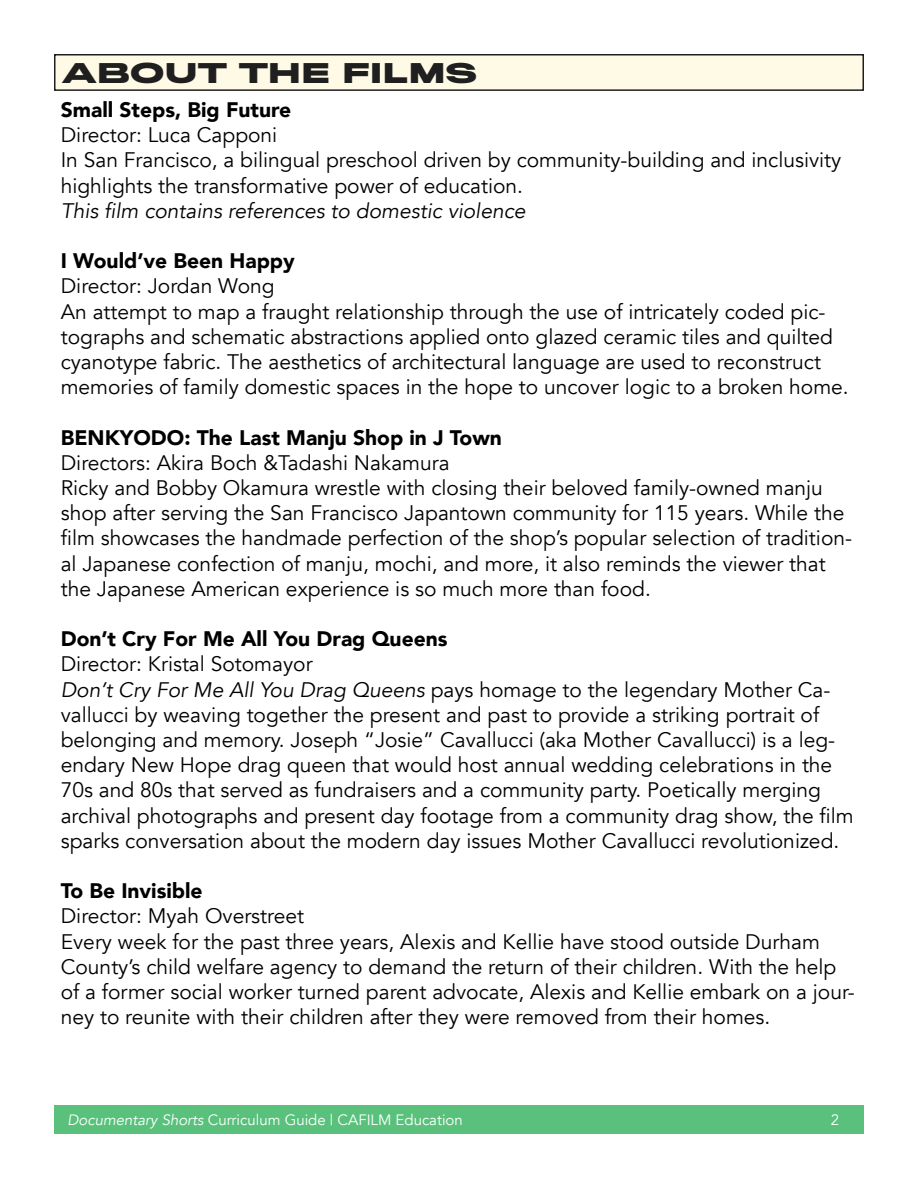
<style>
.page{position:relative;width:918px;height:1188px;background:#fff}
.page>*{position:absolute;margin:0;border:0;box-sizing:border-box;transform-origin:0 0}
.t1{font:700 25.5px "Titling Gothic FB Extended";color:#1f1f1f}
.t2{font:21px/25.2px "Avenir";color:#000}
.t3{font:900 21px "Avenir";color:#000}
.t4{font:italic 21px "Avenir";color:#000}
.t5{font:15px "Avenir";color:#fff}
.s1{font-style:italic}
</style>
<div class="page">
<div style="left:54px;top:1105px;width:810px;height:29px;background:#59c17c"></div>
<div style="left:55px;top:55px;width:808px;height:35px;background:#fffae6"></div>
<div style="left:54px;top:54px;width:810px;height:37px;border:2px solid #1f1f1f"></div>
<p class="t1" style="left:62px;top:56px;width:417px">ABOUT THE FILMS</p>
<p class="t3" style="left:61px;top:92px;width:232px">Small Steps, Big Future</p>
<p class="t2" style="left:61px;top:123px;width:782px">Director: Luca Capponi<br>In San Francisco, a bilingual preschool driven by community-building and inclusivity highlights the transformative power of education.</p>
<p class="t4" style="left:61px;top:198px;width:466px">This film contains references to domestic violence</p>
<p class="t3" style="left:61px;top:243px;width:236px">I Would’ve Been Happy</p>
<p class="t2" style="left:61px;top:274px;width:789px">Director: Jordan Wong<br>An attempt to map a fraught relationship through the use of intricately coded pic&shy;tographs and schematic abstractions applied onto glazed ceramic tiles and quilted cyanotype fabric. The aesthetics of architectural language are used to reconstruct memories of family domestic spaces in the hope to uncover logic to a broken home.</p>
<p class="t3" style="left:61px;top:419px;width:443px">BENKYODO: The Last Manju Shop in J Town</p>
<p class="t2" style="left:61px;top:450px;width:793px">Directors: Akira Boch &amp;Tadashi Nakamura<br>Ricky and Bobby Okamura wrestle with closing their beloved family-owned manju shop after serving the San Francisco Japantown community for 115 years. While the film showcases the handmade perfection of the shop’s popular selection of tradition&shy;al Japanese confection of manju, mochi, and more, it also reminds the viewer that the Japanese American experience is so much more than food.</p>
<p class="t3" style="left:61px;top:621px;width:388px">Don’t Cry For Me All You Drag Queens</p>
<p class="t2" style="left:61px;top:652px;width:794px">Director: Kristal Sotomayor<br><span class="s1">Don’t Cry For Me All You Drag Queens</span> pays homage to the legendary Mother Ca&shy;vallucci by weaving together the present and past to provide a striking portrait of belonging and memory. Joseph “Josie” Cavallucci (aka Mother Cavallucci) is a leg&shy;endary New Hope drag queen that would host annual wedding celebrations in the 70s and 80s that served as fundraisers and a community party. Poetically merging archival photographs and present day footage from a community drag show, the film sparks conversation about the modern day issues Mother Cavallucci revolutionized.</p>
<p class="t3" style="left:61px;top:873px;width:143px">To Be Invisible</p>
<p class="t2" style="left:61px;top:904px;width:796px">Director: Myah Overstreet<br>Every week for the past three years, Alexis and Kellie have stood outside Durham County’s child welfare agency to demand the return of their children. With the help of a former social worker turned parent advocate, Alexis and Kellie embark on a jour&shy;ney to reunite with their children after they were removed from their homes.</p>
<p class="t5" style="left:68px;top:1111px;width:397px"><span class="s1">Documentary Shorts</span> Curriculum Guide | CAFILM Education</p>
<p class="t5" style="left:831px;top:1111px;width:10px">2</p>
</div>
